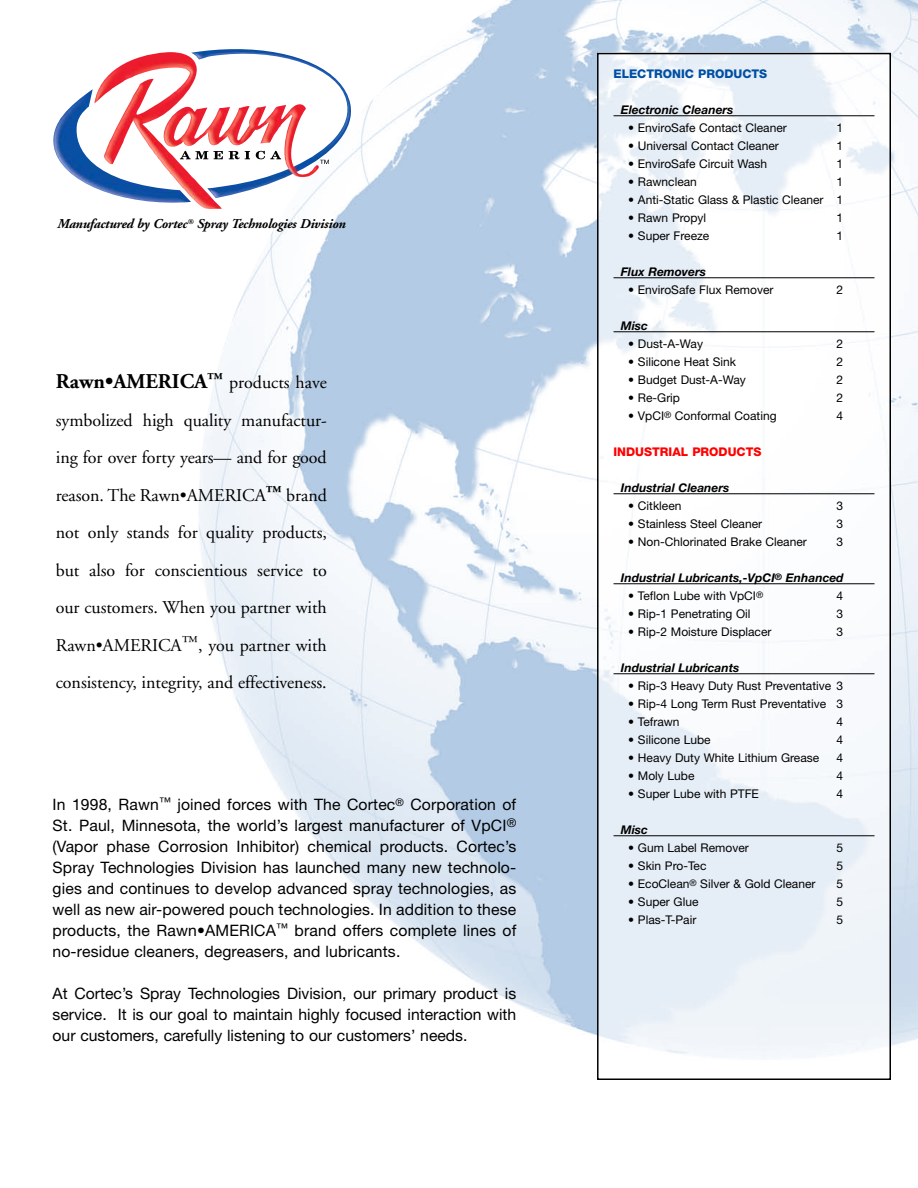
<style>
.page{position:relative;width:918px;height:1188px;background:#fff}
.page>*{position:absolute;margin:0;border:0;box-sizing:border-box;transform-origin:0 0}
.t1{font:700 21px "Adobe Garamond";color:#000}
.t2{font:18px/37.5px "Adobe Garamond";letter-spacing:-.005em;color:#000;text-align:justify}
.t3{font:15.75px/21px "Helvetica Neue";color:#000;text-align:justify}
.t4{font:italic 700 13.5px "Adobe Garamond";letter-spacing:-.015em;color:#000}
.t5{font:12px "Helvetica Neue";color:#000}
.t6{font:italic 700 12px "Helvetica Neue";color:#000}
.t7{font:800 12px "Helvetica Neue";color:#004fa3}
.t8{font:800 12px "Helvetica Neue";color:#f00}
.s1{font-weight:400;font-size:18px}
</style>
<div class="page">
<img style="left:198px;top:0;width:720px;height:1046px">
<img style="left:600px;top:56px;width:288px;height:1002px">
<hr style="left:614px;top:115px;width:260px;height:1px;background:#000">
<hr style="left:614px;top:277px;width:260px;height:1px;background:#000">
<hr style="left:614px;top:331px;width:260px;height:1px;background:#000">
<hr style="left:614px;top:493px;width:260px;height:1px;background:#000">
<hr style="left:614px;top:583px;width:260px;height:1px;background:#000">
<hr style="left:614px;top:673px;width:260px;height:1px;background:#000">
<hr style="left:614px;top:835px;width:260px;height:1px;background:#000">
<div style="left:597px;top:53px;width:294px;height:1027px;border:2px solid #000"></div>
<img style="left:162px;top:46px;width:191px;height:121px">
<p class="t4" style="left:57px;top:217px;width:290px">Manufactured by Cortec<sup>®</sup> Spray Technologies Division</p>
<h1 class="t1" style="left:56px;top:370px;width:273px">Rawn•AMERICA<sup>™</sup> <span class="s1">products have</span></h1>
<p class="t2" style="left:56px;top:402px;width:273px">symbolized high quality manufactur&shy;ing for over forty years— and for good reason. The Rawn•AMERICA<sup>™</sup> brand not only stands for quality products, but also for conscientious service to our customers. When you partner with Rawn•AMERICA<sup>™</sup>, you partner with consistency, integrity, and effectiveness.</p>
<p class="t3" style="left:53px;top:794px;width:465px">In 1998, Rawn<sup>™</sup> joined forces with The Cortec<sup>®</sup> Corporation of St. Paul, Minnesota, the world’s largest manufacturer of VpCI<sup>® </sup>(Vapor phase Corrosion Inhibitor) chemical products. Cortec’s Spray Technologies Division has launched many new technolo&shy;gies and continues to develop advanced spray technologies, as well as new air-powered pouch technologies. In addition to these products, the Rawn•AMERICA<sup>™</sup> brand offers complete lines of no-residue cleaners, degreasers, and lubricants.</p>
<h3 class="t3" style="left:53px;top:983px;width:465px">At Cortec’s Spray Technologies Division, our primary product is service. It is our goal to maintain highly focused interaction with our customers, carefully listening to our customers’ needs.</h3>
<p class="t7" style="left:614px;top:67px;width:155px">ELECTRONIC PRODUCTS</p>
<p class="t6" style="left:621px;top:103px;width:114px">Electronic Cleaners</p>
<p class="t5" style="left:628px;top:121px;width:160px">• EnviroSafe Contact Cleaner</p>
<p class="t5" style="left:836px;top:121px;width:8px">1</p>
<p class="t5" style="left:628px;top:139px;width:152px">• Universal Contact Cleaner</p>
<p class="t5" style="left:836px;top:139px;width:8px">1</p>
<p class="t5" style="left:628px;top:157px;width:141px">• EnviroSafe Circuit Wash</p>
<p class="t5" style="left:836px;top:157px;width:8px">1</p>
<p class="t5" style="left:628px;top:175px;width:70px">• Rawnclean</p>
<p class="t5" style="left:836px;top:175px;width:8px">1</p>
<p class="t5" style="left:628px;top:193px;width:216px">• Anti-Static Glass &amp; Plastic Cleaner 1</p>
<p class="t5" style="left:628px;top:211px;width:79px">• Rawn Propyl</p>
<p class="t5" style="left:836px;top:211px;width:8px">1</p>
<p class="t5" style="left:628px;top:229px;width:83px">• Super Freeze</p>
<p class="t5" style="left:836px;top:229px;width:8px">1</p>
<p class="t6" style="left:621px;top:265px;width:87px">Flux Removers</p>
<p class="t5" style="left:628px;top:283px;width:147px">• EnviroSafe Flux Remover</p>
<p class="t5" style="left:836px;top:283px;width:8px">2</p>
<p class="t6" style="left:621px;top:319px;width:28px">Misc</p>
<p class="t5" style="left:628px;top:337px;width:76px">• Dust-A-Way</p>
<p class="t5" style="left:836px;top:337px;width:8px">2</p>
<p class="t5" style="left:628px;top:355px;width:109px">• Silicone Heat Sink</p>
<p class="t5" style="left:836px;top:355px;width:8px">2</p>
<p class="t5" style="left:628px;top:373px;width:119px">• Budget Dust-A-Way</p>
<p class="t5" style="left:836px;top:373px;width:8px">2</p>
<p class="t5" style="left:628px;top:391px;width:53px">• Re-Grip</p>
<p class="t5" style="left:836px;top:391px;width:8px">2</p>
<p class="t5" style="left:628px;top:409px;width:150px">• VpCI<sup>®</sup> Conformal Coating</p>
<p class="t5" style="left:836px;top:409px;width:8px">4</p>
<p class="t8" style="left:614px;top:445px;width:9px">INDUSTRI</p>
<p class="t8" style="left:672px;top:445px;width:38px">AL PRODUCTS</p>
<p class="t6" style="left:621px;top:481px;width:110px">Industrial Cleaners</p>
<p class="t5" style="left:628px;top:499px;width:55px">• Citkleen</p>
<p class="t5" style="left:836px;top:499px;width:8px">3</p>
<p class="t5" style="left:628px;top:517px;width:135px">• Stainless Steel Cleaner</p>
<p class="t5" style="left:836px;top:517px;width:8px">3</p>
<p class="t5" style="left:628px;top:535px;width:180px">• Non-Chlorinated Brake Cleaner</p>
<p class="t5" style="left:836px;top:535px;width:8px">3</p>
<p class="t6" style="left:621px;top:571px;width:224px">Industrial Lubricants,-VpCI<sup>®</sup> Enhanced</p>
<p class="t5" style="left:628px;top:589px;width:136px">• Teflon Lube with VpCI<sup>®</sup></p>
<p class="t5" style="left:836px;top:589px;width:8px">4</p>
<p class="t5" style="left:628px;top:607px;width:124px">• Rip-1 Penetrating Oil</p>
<p class="t5" style="left:836px;top:607px;width:8px">3</p>
<p class="t5" style="left:628px;top:625px;width:145px">• Rip-2 Moisture Displacer</p>
<p class="t5" style="left:836px;top:625px;width:8px">3</p>
<p class="t6" style="left:621px;top:661px;width:120px">Industrial Lubricants</p>
<p class="t5" style="left:628px;top:679px;width:216px">• Rip-3 Heavy Duty Rust Preventative 3</p>
<p class="t5" style="left:628px;top:697px;width:216px">• Rip-4 Long Term Rust Preventative 3</p>
<p class="t5" style="left:628px;top:715px;width:53px">• Tefrawn</p>
<p class="t5" style="left:836px;top:715px;width:8px">4</p>
<p class="t5" style="left:628px;top:733px;width:84px">• Silicone Lube</p>
<p class="t5" style="left:836px;top:733px;width:8px">4</p>
<p class="t5" style="left:628px;top:751px;width:193px">• Heavy Duty White Lithium Grease</p>
<p class="t5" style="left:836px;top:751px;width:8px">4</p>
<p class="t5" style="left:628px;top:769px;width:68px">• Moly Lube</p>
<p class="t5" style="left:836px;top:769px;width:8px">4</p>
<p class="t5" style="left:628px;top:787px;width:132px">• Super Lube with PTFE</p>
<p class="t5" style="left:836px;top:787px;width:8px">4</p>
<p class="t6" style="left:621px;top:823px;width:28px">Misc</p>
<p class="t5" style="left:628px;top:841px;width:122px">• Gum Label Remover</p>
<p class="t5" style="left:836px;top:841px;width:8px">5</p>
<p class="t5" style="left:628px;top:859px;width:80px">• Skin Pro-Tec</p>
<p class="t5" style="left:836px;top:859px;width:8px">5</p>
<p class="t5" style="left:628px;top:877px;width:189px">• EcoClean<sup>®</sup> Silver &amp; Gold Cleaner</p>
<p class="t5" style="left:836px;top:877px;width:8px">5</p>
<p class="t5" style="left:628px;top:895px;width:72px">• Super Glue</p>
<p class="t5" style="left:836px;top:895px;width:8px">5</p>
<p class="t5" style="left:628px;top:913px;width:70px">• Plas-T-Pair</p>
<p class="t5" style="left:836px;top:913px;width:8px">5</p>
</div>
